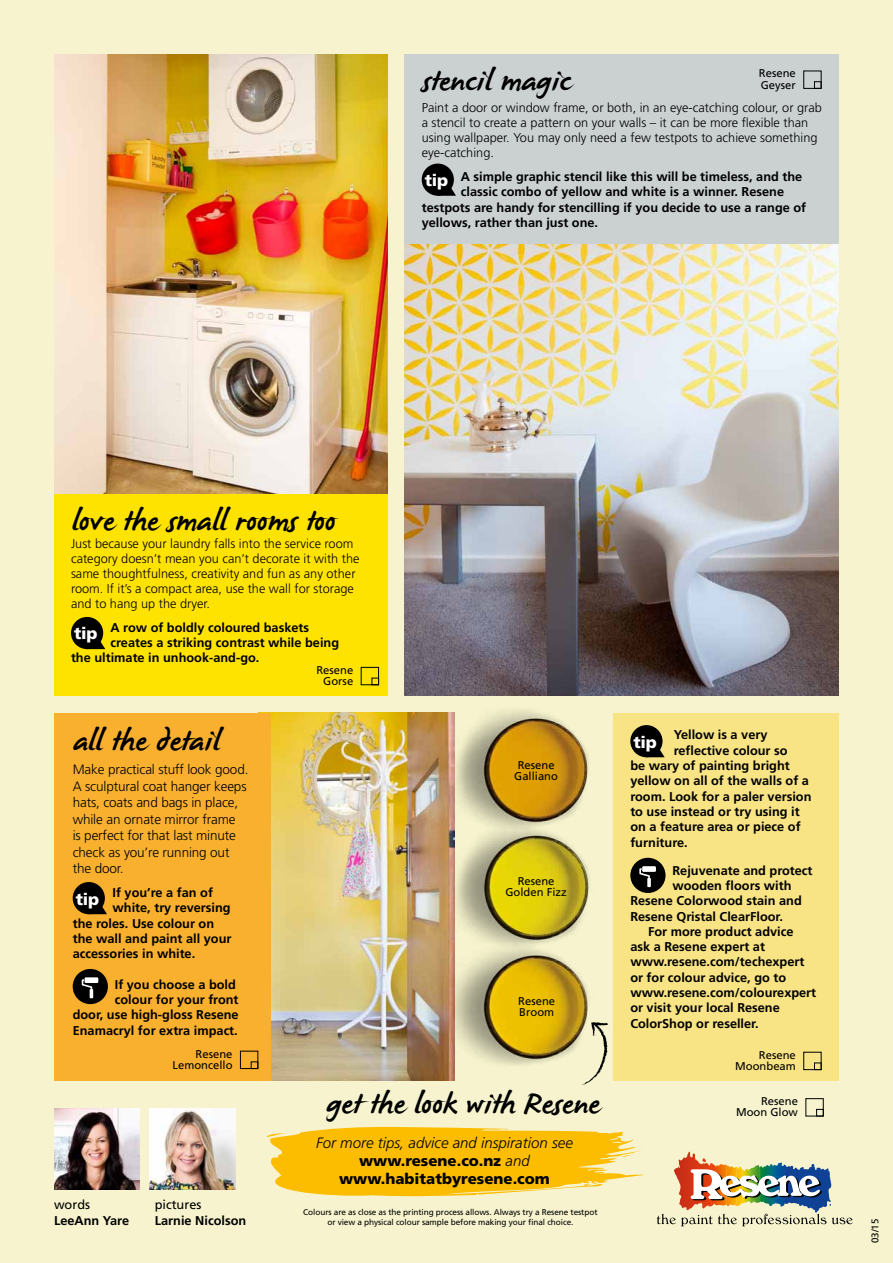
<style>
.page{position:relative;width:893px;height:1263px;background:#f6f3ce}
.page>*{position:absolute;margin:0;border:0;box-sizing:border-box;transform-origin:0 0}
.t1{font:30px "James Paul";color:#000}
.t2{font:900 16.5px "Frutiger";letter-spacing:-.01em;color:#fff}
.t3{font:900 15px/18px "Frutiger";color:#000;text-align:center}
.t4{font:300 13.5px/16.5px "Frutiger";letter-spacing:-.01em;color:#000}
.t5{font:700 12.75px/15.3px "Frutiger";color:#000;text-align:right}
.t6{font:300 12.75px/15px "Frutiger";color:#000}
.t7{font:12.75px "Frutiger";color:#000}
.t8{font:11.25px/11.2px "Frutiger";color:#000;text-align:right}
.t9{font:9.75px "Frutiger";color:#000}
.t10{font:8.25px/10.5px "Frutiger";letter-spacing:-.01em;color:#000;text-align:center}
.s1{font-weight:900;font-size:16.5px;color:#fff}
.s2{font-weight:300;font-style:italic}
</style>
<div class="page">
<div style="left:613px;top:713px;width:226px;height:367px;background:#f8e385"></div>
<div style="left:630px;top:725px;width:32px;height:32px;background:#000;border-radius:50%"></div>
<svg style="left:650px;top:742px;width:15px;height:15px"></svg>
<div style="left:630px;top:858px;width:35px;height:35px;background:#000;border-radius:50%"></div>
<svg style="left:639px;top:866px;width:17px;height:21px"></svg>
<img style="left:456px;top:833px;width:133px;height:100px">
<img style="left:444px;top:710px;width:144px;height:123px">
<img style="left:455px;top:933px;width:133px;height:132px">
<div style="left:405px;top:54px;width:434px;height:202px;background:#cad1d0"></div>
<div style="left:422px;top:164px;width:32px;height:32px;background:#000;border-radius:50%"></div>
<svg style="left:437px;top:181px;width:19px;height:15px"></svg>
<img style="left:270px;top:713px;width:185px;height:367px">
<img style="left:54px;top:54px;width:333px;height:440px">
<img style="left:405px;top:244px;width:434px;height:452px">
<svg style="left:581px;top:1022px;width:27px;height:63px"></svg>
<div style="left:54px;top:494px;width:333px;height:202px;background:#ffe300"></div>
<div style="left:71px;top:617px;width:32px;height:32px;background:#000;border-radius:50%"></div>
<svg style="left:91px;top:634px;width:14px;height:15px"></svg>
<div style="left:54px;top:713px;width:216px;height:367px;background:#f9b02f"></div>
<div style="left:73px;top:882px;width:32px;height:32px;background:#000;border-radius:50%"></div>
<svg style="left:93px;top:899px;width:14px;height:15px"></svg>
<div style="left:73px;top:969px;width:35px;height:35px;background:#000;border-radius:50%"></div>
<svg style="left:82px;top:977px;width:16px;height:21px"></svg>
<div style="left:240px;top:1051px;width:18px;height:18px;border:1px solid #000"></div>
<div style="left:251px;top:1062px;width:7px;height:7px;border:1px solid #000"></div>
<div style="left:361px;top:667px;width:18px;height:18px;border:1px solid #000"></div>
<div style="left:372px;top:678px;width:7px;height:7px;border:1px solid #000"></div>
<div style="left:814px;top:1063px;width:7px;height:7px;border:1px solid #000"></div>
<div style="left:803px;top:71px;width:18px;height:18px;border:1px solid #000"></div>
<div style="left:814px;top:81px;width:7px;height:8px;border:1px solid #000"></div>
<svg style="left:266px;top:1126px;width:379px;height:71px"></svg>
<svg style="left:657px;top:1152px;width:169px;height:74px"></svg>
<svg style="left:832px;top:1217px;width:21px;height:7px"></svg>
<img style="left:54px;top:1109px;width:86px;height:80px">
<img style="left:150px;top:1109px;width:86px;height:80px">
<div style="left:806px;top:1098px;width:17px;height:18px;border:1px solid #000"></div>
<div style="left:816px;top:1109px;width:7px;height:7px;border:1px solid #000"></div>
<h1 class="t1" style="left:422px;top:66px;width:150px">stencil magic</h1>
<p class="t6" style="left:422px;top:101px;width:402px">Paint a door or window frame, or both, in an eye-catching colour, or grab a stencil to create a pattern on your walls – it can be more flexible than using wallpaper. You may only need a few testpots to achieve something eye-catching.</p>
<p class="t5" style="left:425px;top:169px;width:379px"><span class="s1">tip</span> A simple graphic stencil like this will be timeless, and the</p>
<p class="t5" style="left:461px;top:184px;width:325px">classic combo of yellow and white is a winner. Resene</p>
<p class="t5" style="left:422px;top:200px;width:386px">testpots are handy for stencilling if you decide to use a range of</p>
<p class="t5" style="left:422px;top:215px;width:178px">yellows, rather than just one.</p>
<p class="t8" style="left:759px;top:68px;width:38px;text-align:left">Resene<br>Geyser</p>
<h1 class="t1" style="left:71px;top:505px;width:266px">love the small rooms too</h1>
<p class="t6" style="left:71px;top:536px;width:290px">Just because your laundry falls into the service room category doesn’t mean you can’t decorate it with the same thoughtfulness, creativity and fun as any other room. If it’s a compact area, use the wall for storage and to hang up the dryer.</p>
<p class="t2" style="left:74px;top:624px;width:25px">tip</p>
<p class="t5" style="left:111px;top:620px;width:200px">A row of boldly coloured baskets</p>
<p class="t5" style="left:111px;top:635px;width:230px">creates a striking contrast while being</p>
<p class="t5" style="left:71px;top:650px;width:190px">the ultimate in unhook-and-go.</p>
<p class="t8" style="left:316px;top:664px;width:38px">Resene<br>Gorse</p>
<h1 class="t1" style="left:73px;top:726px;width:148px">all the detail</h1>
<p class="t4" style="left:73px;top:761px;width:177px">Make practical stuff look good.<br>A sculptural coat hanger keeps hats, coats and bags in place, while an ornate mirror frame<br>is perfect for that last minute check as you’re running out the door.</p>
<p class="t2" style="left:76px;top:889px;width:25px">tip</p>
<p class="t5" style="left:113px;top:885px;width:102px">If you’re a fan of</p>
<p class="t5" style="left:113px;top:900px;width:120px">white, try reversing</p>
<p class="t5" style="left:73px;top:915px;width:143px">the roles. Use colour on</p>
<p class="t5" style="left:73px;top:931px;width:160px">the wall and paint all your</p>
<p class="t5" style="left:73px;top:946px;width:124px">accessories in white.</p>
<p class="t5" style="left:73px;top:977px;width:167px">If you choose a bold<br>colour for your front<br>door, use high-gloss Resene<br>Enamacryl for extra impact.</p>
<p class="t8" style="left:173px;top:1048px;width:62px">Resene<br>Lemoncello</p>
<p class="t8" style="left:514px;top:759px;width:45px;text-align:center">Resene<br>Galliano</p>
<p class="t8" style="left:505px;top:876px;width:63px;text-align:center">Resene<br>Golden Fizz</p>
<p class="t8" style="left:518px;top:995px;width:38px;text-align:left">Resene<br>Broom</p>
<h1 class="t1" style="left:326px;top:1088px;width:275px">get the look with Resene</h1>
<p class="t7" style="left:54px;top:1197px;width:38px">words</p>
<p class="t5" style="left:54px;top:1213px;width:77px">LeeAnn Yare</p>
<p class="t3" style="left:316px;top:1134px;width:258px"><span class="s2">For more tips, advice and inspiration see </span>www.resene.co.nz <span class="s2">and </span>www.habitatbyresene.com</p>
<p class="t7" style="left:155px;top:1197px;width:48px">pictures</p>
<p class="t5" style="left:155px;top:1213px;width:93px">Larnie Nicolson</p>
<p class="t10" style="left:303px;top:1207px;width:296px">Colours are as close as the printing process allows. Always try a Resene testpot or view a physical colour sample before making your final choice.</p>
<p class="t2" style="left:633px;top:732px;width:25px">tip</p>
<p class="t5" style="left:674px;top:727px;width:95px">Yellow is a very</p>
<p class="t5" style="left:674px;top:743px;width:115px">reflective colour so</p>
<p class="t5" style="left:630px;top:758px;width:161px">be wary of painting bright</p>
<p class="t5" style="left:630px;top:773px;width:180px">yellow on all of the walls of a</p>
<p class="t5" style="left:630px;top:789px;width:183px">room. Look for a paler version</p>
<p class="t5" style="left:630px;top:804px;width:171px">to use instead or try using it</p>
<p class="t5" style="left:630px;top:819px;width:172px">on a feature area or piece of</p>
<p class="t5" style="left:630px;top:834px;width:59px">furniture.</p>
<p class="t5" style="left:672px;top:863px;width:142px">Rejuvenate and protect</p>
<p class="t5" style="left:672px;top:878px;width:121px">wooden floors with</p>
<p class="t5" style="left:630px;top:893px;width:173px">Resene Colorwood stain and</p>
<p class="t5" style="left:630px;top:908px;width:154px">Resene Qristal ClearFloor.</p>
<p class="t5" style="left:648px;top:924px;width:147px">For more product advice</p>
<p class="t5" style="left:630px;top:939px;width:136px">ask a Resene expert at</p>
<p class="t5" style="left:630px;top:954px;width:176px">www.resene.com/techexpert</p>
<p class="t5" style="left:630px;top:970px;width:157px">or for colour advice, go to</p>
<p class="t5" style="left:630px;top:985px;width:187px">www.resene.com/colourexpert</p>
<p class="t5" style="left:630px;top:1000px;width:151px">or visit your local Resene</p>
<p class="t5" style="left:630px;top:1016px;width:130px">ColorShop or reseller.</p>
<p class="t8" style="left:735px;top:1049px;width:62px">Resene<br>Moonbeam</p>
<p class="t8" style="left:736px;top:1095px;width:63px">Resene<br>Moon Glow</p>
<p class="t9" style="left:869px;top:1243px;width:26px;rotate:-90deg">03/15</p>
</div>
